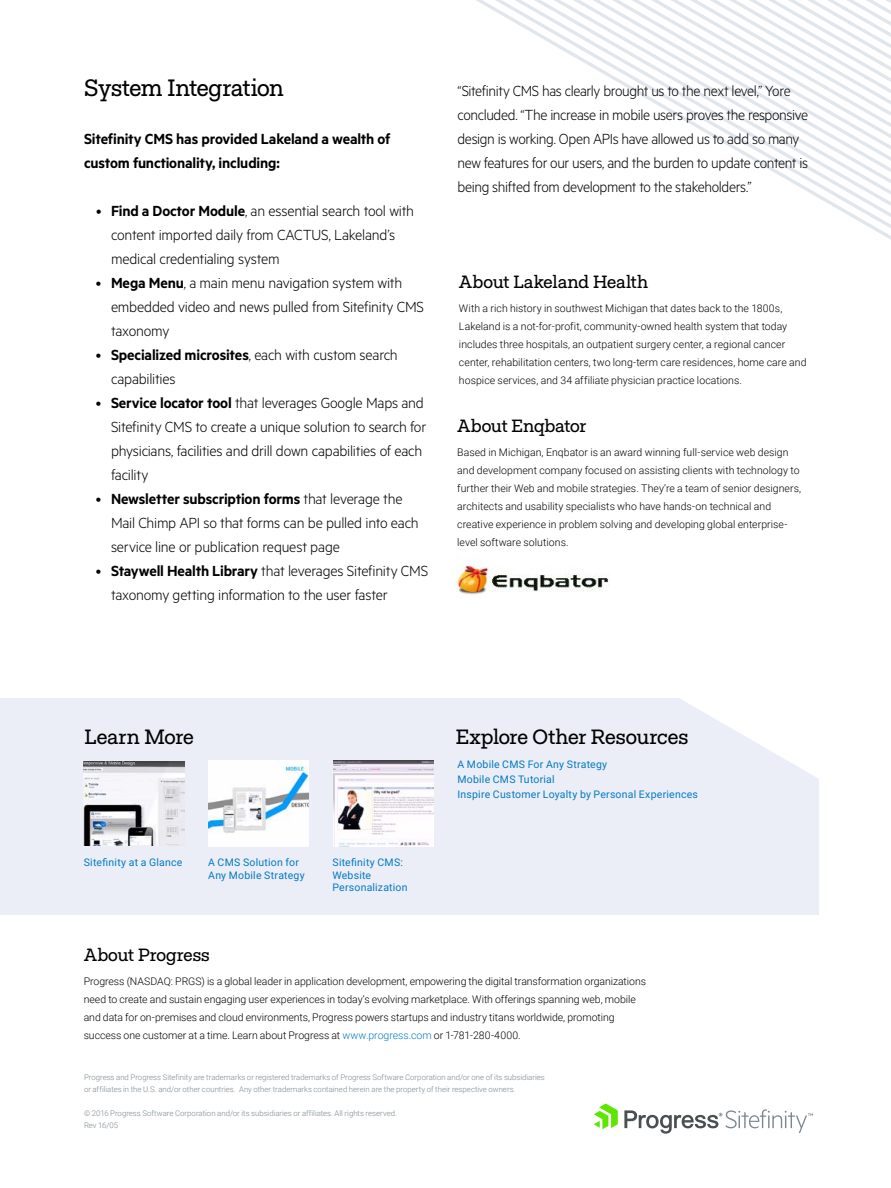
<style>
.page{position:relative;width:891px;height:1188px;background:#fff}
.page>*{position:absolute;margin:0;border:0;box-sizing:border-box;transform-origin:0 0}
.t1{font:24px "Fakt Slab Pro";letter-spacing:-.025em;color:#000}
.t2{font:21px "Fakt Slab Pro";letter-spacing:-.01em;color:#000}
.t3{font:18px "Fakt Slab Pro";letter-spacing:-.01em;color:#000}
.t4{font:300 16.5px/24px "Metric";letter-spacing:-.015em;color:#000}
.t5{font:300 16.5px/24px "Metric";letter-spacing:-.015em;color:#000;scale:.96 1}
.t6{font:600 16.5px/24px "Metric";letter-spacing:-.01em;color:#000}
.t7{font:300 10.5px/18px "Roboto";color:#000}
.t8{font:10.5px/12.6px "Roboto";letter-spacing:.02em;color:#037ac4}
.t9{font:300 7.8px/12px "Roboto";color:#7d878f}
.s1{font-weight:600}
.s2{color:#037ac4}
</style>
<div class="page">
<img style="left:457px;top:565px;width:152px;height:30px">
<div style="left:0;top:698px;width:818px;height:217px;background:#eceef7"></div>
<svg style="left:680px;top:698px;width:139px;height:85px"></svg>
<img style="left:84px;top:761px;width:100px;height:85px">
<img style="left:208px;top:761px;width:101px;height:86px">
<img style="left:334px;top:761px;width:100px;height:86px">
<svg style="left:594px;top:1104px;width:24px;height:25px"></svg>
<svg style="left:624px;top:1109px;width:189px;height:25px"></svg>
<svg style="left:476px;top:0;width:415px;height:240px"></svg>
<h1 class="t1" style="left:84px;top:72px;width:202px">System Integration</h1>
<h3 class="t6" style="left:84px;top:126px;width:308px">Sitefinity CMS has provided Lakeland a wealth of custom functionality, including:</h3>
<h3 class="t4" style="left:111px;top:198px;width:305px;text-indent:-15px">• <span class="s1">Find a Doctor Module</span>, an essential search tool with content imported daily from CACTUS, Lakeland’s medical credentialing system</h3>
<h3 class="t4" style="left:111px;top:270px;width:315px;text-indent:-15px">• <span class="s1">Mega Menu</span>, a main menu navigation system with embedded video and news pulled from Sitefinity CMS taxonomy</h3>
<h3 class="t4" style="left:111px;top:342px;width:288px;text-indent:-15px">• <span class="s1">Specialized microsites</span>, each with custom search capabilities</h3>
<h3 class="t4" style="left:111px;top:390px;width:317px;text-indent:-15px">• <span class="s1">Service locator tool</span> that leverages Google Maps and Sitefinity CMS to create a unique solution to search for physicians, facilities and drill down capabilities of each facility</h3>
<h3 class="t4" style="left:111px;top:486px;width:309px;text-indent:-15px">• <span class="s1">Newsletter subscription forms</span> that leverage the<br>Mail Chimp API so that forms can be pulled into each service line or publication request page</h3>
<h3 class="t4" style="left:111px;top:558px;width:319px;text-indent:-15px">• <span class="s1">Staywell Health Library</span> that leverages Sitefinity CMS taxonomy getting information to the user faster</h3>
<p class="t5" style="left:458px;top:78px;width:367px">“Sitefinity CMS has clearly brought us to the next level,” Yore concluded. “The increase in mobile users proves the responsive design is working. Open APIs have allowed us to add so many new features for our users, and the burden to update content is being shifted from development to the stakeholders.”</p>
<h3 class="t3" style="left:459px;top:270px;width:191px">About Lakeland Health</h3>
<p class="t7" style="left:459px;top:299px;width:349px">With a rich history in southwest Michigan that dates back to the 1800s, Lakeland is a not-for-profit, community-owned health system that today includes three hospitals, an outpatient surgery center, a regional cancer center, rehabilitation centers, two long-term care residences, home care and hospice services, and 34 affiliate physician practice locations.</p>
<h3 class="t3" style="left:457px;top:414px;width:131px">About Enqbator</h3>
<p class="t7" style="left:457px;top:443px;width:345px">Based in Michigan, Enqbator is an award winning full-service web design and development company focused on assisting clients with technology to further their Web and mobile strategies. They’re a team of senior designers, architects and usability specialists who have hands-on technical and creative experience in problem solving and developing global enterprise&shy;level software solutions.</p>
<h2 class="t2" style="left:84px;top:723px;width:111px">Learn More</h2>
<p class="t8" style="left:84px;top:855px;width:100px">Sitefinity at a Glance</p>
<p class="t8" style="left:208px;top:856px;width:98px">A CMS Solution for<br>Any Mobile Strategy</p>
<p class="t8" style="left:332px;top:856px;width:77px">Sitefinity CMS:<br>Website<br>Personalization</p>
<h2 class="t2" style="left:456px;top:723px;width:234px">Explore Other Resources</h2>
<p class="t8" style="left:458px;top:757px;width:242px;line-height:15px">A Mobile CMS For Any Strategy<br>Mobile CMS Tutorial<br>Inspire Customer Loyalty by Personal Experiences</p>
<h3 class="t3" style="left:84px;top:943px;width:128px">About Progress</h3>
<p class="t7" style="left:84px;top:972px;width:564px">Progress (NASDAQ: PRGS) is a global leader in application development, empowering the digital transformation organizations need to create and sustain engaging user experiences in today’s evolving marketplace. With offerings spanning web, mobile and data for on-premises and cloud environments, Progress powers startups and industry titans worldwide, promoting success one customer at a time. Learn about Progress at <span class="s2">www.progress.com</span> or 1-781-280-4000.</p>
<p class="t9" style="left:84px;top:1071px;width:462px">Progress and Progress Sitefinity are trademarks or registered trademarks of Progress Software Corporation and/or one of its subsidiaries or affiliates in the U.S. and/or other countries. Any other trademarks contained herein are the property of their respective owners.</p>
<p class="t9" style="left:84px;top:1107px;width:315px">© 2016 Progress Software Corporation and/or its subsidiaries or affiliates. All rights reserved.<br>Rev 16/05</p>
</div>
